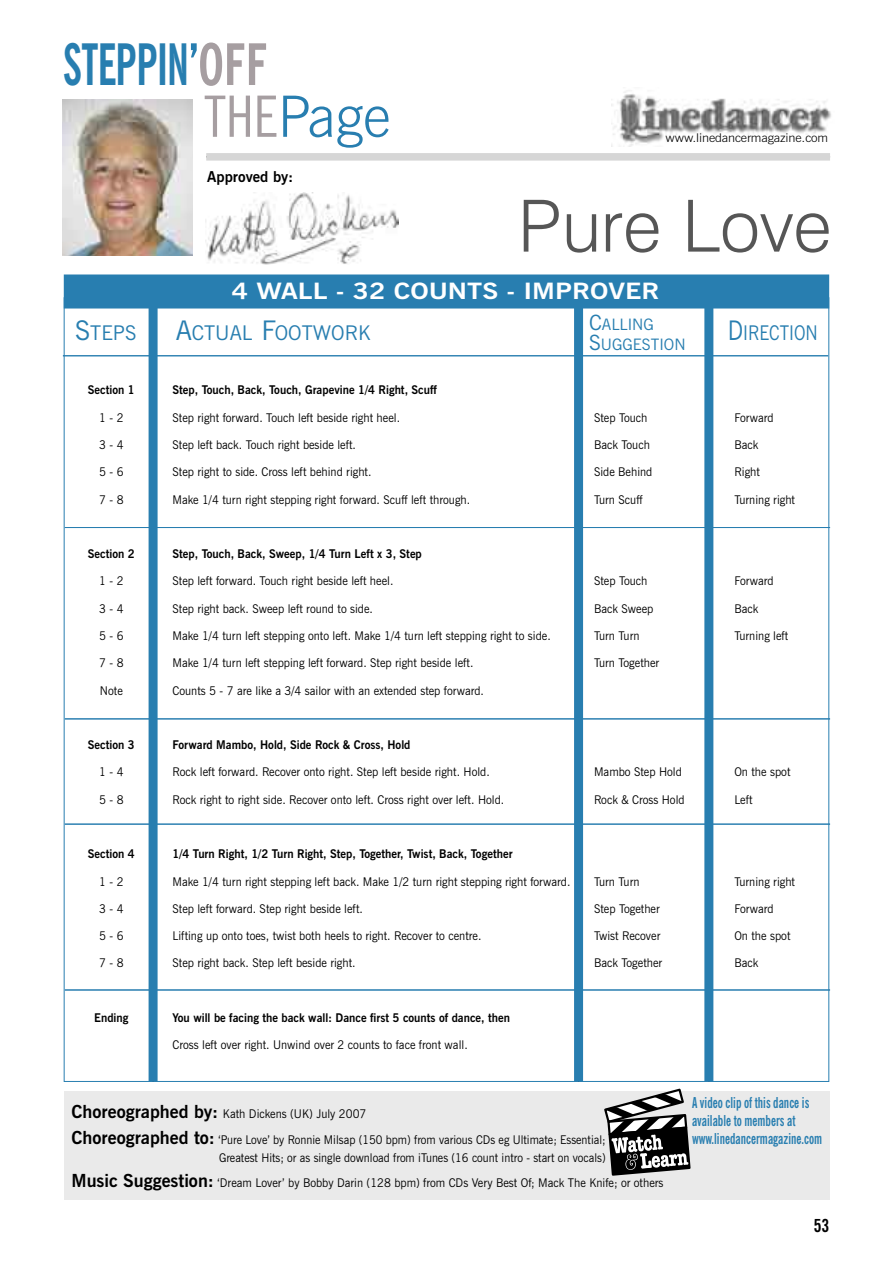
<style>
.page{position:relative;width:893px;height:1263px;background:#fff}
.page>*{position:absolute;margin:0;border:0;box-sizing:border-box;transform-origin:0 0}
.t1{font:300 72px "Swiss 721 BT";color:#565656}
.t2{font:700 condensed 57px/51.8px "News Gothic BT";letter-spacing:-.02em;color:#287eb0;scale:.76 1}
.t3{font:700 22.5px "News Gothic BT";color:#fff;scale:1.2 1}
.t4{font:20.25px "News Gothic BT";color:#287eb0}
.t5{font:20.25px "News Gothic BT";color:#287eb0;scale:.85 1}
.t6{font:700 condensed 18px "News Gothic BT";color:#000}
.t7{font:15.75px/19.5px "News Gothic BT";color:#287eb0}
.t8{font:700 condensed 15px/18px "News Gothic BT";color:#287eb0;scale:.81 1}
.t9{font:700 15px "News Gothic BT";color:#000}
.t10{font:12px/25.7px "News Gothic BT";color:#000;scale:.95 1}
.t11{font:700 12px "News Gothic BT";color:#000;scale:.95 1}
.t12{font:12px/25.7px "News Gothic BT";color:#000;scale:.93 1}
.t13{font:300 12px "News Gothic BT";letter-spacing:-.01em;color:#000;scale:1.08 1}
.s1{color:#a69ea1}
.s2{font-weight:400;color:#a69ea1}
.s3{font-weight:300;font-stretch:normal}
.s4{font-size:21px}
.s5{font-size:27px}
.s6{font-weight:700;font-size:18px}
</style>
<div class="page">
<div style="left:149px;top:288px;width:9px;height:794px;background:#287eb0"></div>
<div style="left:574px;top:297px;width:9px;height:785px;background:#287eb0"></div>
<div style="left:704px;top:291px;width:9px;height:791px;background:#287eb0"></div>
<div style="left:65px;top:275px;width:763px;height:33px;background:#287eb0"></div>
<div style="left:64px;top:274px;width:765px;height:34px;border:2px solid #287eb0"></div>
<div style="left:64px;top:1091px;width:765px;height:108px;background:#eaeaea"></div>
<div style="left:206px;top:153px;width:624px;height:8px;background:#d6d6d6"></div>
<img style="left:611px;top:90px;width:220px;height:57px">
<hr style="left:65px;top:527px;width:765px;height:1px;background:#287eb0">
<hr style="left:63px;top:355px;width:765px;height:1px;background:#287eb0">
<hr style="left:65px;top:718px;width:765px;height:1px;background:#287eb0">
<hr style="left:65px;top:824px;width:765px;height:1px;background:#287eb0">
<svg style="left:604px;top:1089px;width:87px;height:87px"></svg>
<img style="left:63px;top:100px;width:129px;height:155px">
<img style="left:206px;top:192px;width:192px;height:73px">
<hr style="left:65px;top:989px;width:765px;height:1px;background:#287eb0">
<h2 class="t2" style="left:204px;top:38px;width:247px;text-indent:-141px">STEPPIN’<span class="s1">OFF<br></span><span class="s2">THE</span><span class="s3">Page</span></h2>
<p class="t9" style="left:207px;top:168px;width:87px">Approved by:</p>
<p class="t13" style="left:666px;top:131px;width:152px">www.linedancermagazine.com</p>
<h1 class="t1" style="left:518px;top:182px;width:315px">Pure Love</h1>
<h3 class="t3" style="left:232px;top:277px;width:358px">4 WALL - 32 COUNTS - IMPROVER</h3>
<h3 class="t7" style="left:589px;top:315px;width:98px"><span class="s4">C</span>ALLING<br><span class="s4">S</span>UGGESTION</h3>
<h3 class="t4" style="left:75px;top:321px;width:63px"><span class="s5">S</span>TEPS</h3>
<h3 class="t4" style="left:176px;top:321px;width:196px"><span class="s5">A</span>CTUAL <span class="s5">F</span>OOTWORK</h3>
<h3 class="t5" style="left:728px;top:320px;width:107px"><span class="s5">D</span>IRECTION</h3>
<p class="t11" style="left:88px;top:383px;width:51px">Section 1</p>
<p class="t11" style="left:173px;top:383px;width:280px">Step, Touch, Back, Touch, Grapevine 1/4 Right, Scuff</p>
<p class="t10" style="left:99px;top:405px;width:27px">1 - 2</p>
<p class="t10" style="left:173px;top:405px;width:241px">Step right forward. Touch left beside right heel.</p>
<p class="t10" style="left:594px;top:405px;width:58px">Step Touch</p>
<p class="t10" style="left:734px;top:405px;width:43px">Forward</p>
<p class="t10" style="left:99px;top:432px;width:27px">3 - 4</p>
<p class="t10" style="left:173px;top:432px;width:195px">Step left back. Touch right beside left.</p>
<p class="t10" style="left:594px;top:432px;width:60px">Back Touch</p>
<p class="t10" style="left:734px;top:432px;width:27px">Back</p>
<p class="t10" style="left:99px;top:459px;width:27px">5 - 6</p>
<p class="t10" style="left:173px;top:459px;width:211px">Step right to side. Cross left behind right.</p>
<p class="t10" style="left:594px;top:459px;width:63px">Side Behind</p>
<p class="t10" style="left:734px;top:459px;width:28px">Right</p>
<p class="t10" style="left:99px;top:486px;width:27px">7 - 8</p>
<p class="t10" style="left:173px;top:486px;width:315px">Make 1/4 turn right stepping right forward. Scuff left through.</p>
<p class="t10" style="left:594px;top:486px;width:53px">Turn Scuff</p>
<p class="t10" style="left:734px;top:486px;width:65px">Turning right</p>
<p class="t11" style="left:88px;top:547px;width:51px">Section 2</p>
<p class="t11" style="left:173px;top:547px;width:264px">Step, Touch, Back, Sweep, 1/4 Turn Left x 3, Step</p>
<p class="t10" style="left:99px;top:568px;width:27px">1 - 2</p>
<p class="t10" style="left:173px;top:568px;width:234px">Step left forward. Touch right beside left heel.</p>
<p class="t10" style="left:594px;top:568px;width:58px">Step Touch</p>
<p class="t10" style="left:734px;top:568px;width:43px">Forward</p>
<p class="t10" style="left:99px;top:596px;width:27px">3 - 4</p>
<p class="t10" style="left:173px;top:596px;width:213px">Step right back. Sweep left round to side.</p>
<p class="t10" style="left:594px;top:596px;width:64px">Back Sweep</p>
<p class="t10" style="left:734px;top:596px;width:27px">Back</p>
<p class="t10" style="left:99px;top:623px;width:27px">5 - 6</p>
<p class="t10" style="left:173px;top:623px;width:400px">Make 1/4 turn left stepping onto left. Make 1/4 turn left stepping right to side.</p>
<p class="t10" style="left:594px;top:623px;width:49px">Turn Turn</p>
<p class="t10" style="left:734px;top:623px;width:58px">Turning left</p>
<p class="t10" style="left:99px;top:650px;width:27px">7 - 8</p>
<p class="t10" style="left:173px;top:650px;width:318px">Make 1/4 turn left stepping left forward. Step right beside left.</p>
<p class="t10" style="left:594px;top:650px;width:70px">Turn Together</p>
<p class="t10" style="left:100px;top:677px;width:26px">Note</p>
<p class="t10" style="left:173px;top:677px;width:329px">Counts 5 - 7 are like a 3/4 sailor with an extended step forward.</p>
<p class="t11" style="left:88px;top:738px;width:51px">Section 3</p>
<p class="t11" style="left:173px;top:738px;width:252px">Forward Mambo, Hold, Side Rock &amp; Cross, Hold</p>
<p class="t10" style="left:99px;top:759px;width:27px">1 - 4</p>
<p class="t10" style="left:173px;top:759px;width:336px">Rock left forward. Recover onto right. Step left beside right. Hold.</p>
<p class="t10" style="left:594px;top:759px;width:94px">Mambo Step Hold</p>
<p class="t10" style="left:734px;top:759px;width:61px">On the spot</p>
<p class="t10" style="left:99px;top:786px;width:27px">5 - 8</p>
<p class="t10" style="left:173px;top:786px;width:351px">Rock right to right side. Recover onto left. Cross right over left. Hold.</p>
<p class="t10" style="left:594px;top:786px;width:97px">Rock &amp; Cross Hold</p>
<p class="t10" style="left:734px;top:786px;width:21px">Left</p>
<p class="t11" style="left:88px;top:847px;width:51px">Section 4</p>
<p class="t11" style="left:173px;top:847px;width:359px">1/4 Turn Right, 1/2 Turn Right, Step, Together, Twist, Back, Together</p>
<p class="t10" style="left:99px;top:868px;width:27px">1 - 2</p>
<p class="t10" style="left:173px;top:868px;width:420px">Make 1/4 turn right stepping left back. Make 1/2 turn right stepping right forward.</p>
<p class="t10" style="left:594px;top:868px;width:49px">Turn Turn</p>
<p class="t10" style="left:734px;top:868px;width:65px">Turning right</p>
<p class="t10" style="left:99px;top:896px;width:27px">3 - 4</p>
<p class="t10" style="left:173px;top:896px;width:202px">Step left forward. Step right beside left.</p>
<p class="t10" style="left:594px;top:896px;width:71px">Step Together</p>
<p class="t10" style="left:734px;top:896px;width:43px">Forward</p>
<p class="t10" style="left:99px;top:923px;width:27px">5 - 6</p>
<p class="t10" style="left:173px;top:923px;width:327px">Lifting up onto toes, twist both heels to right. Recover to centre.</p>
<p class="t10" style="left:594px;top:923px;width:71px">Twist Recover</p>
<p class="t10" style="left:734px;top:923px;width:61px">On the spot</p>
<p class="t10" style="left:99px;top:950px;width:27px">7 - 8</p>
<p class="t10" style="left:173px;top:950px;width:194px">Step right back. Step left beside right.</p>
<p class="t10" style="left:594px;top:950px;width:73px">Back Together</p>
<p class="t10" style="left:734px;top:950px;width:27px">Back</p>
<p class="t11" style="left:94px;top:1010px;width:38px">Ending</p>
<p class="t11" style="left:173px;top:1010px;width:357px">You will be facing the back wall: Dance first 5 counts of dance, then</p>
<p class="t10" style="left:173px;top:1032px;width:312px">Cross left over right. Unwind over 2 counts to face front wall.</p>
<p class="t10" style="left:71px;top:1101px;width:564px"><span class="s6">Choreographed by:</span> Kath Dickens (UK) July 2007<br><span class="s6">Choreographed to:</span> ‘Pure Love’ by Ronnie Milsap (150 bpm) from various CDs eg Ultimate; Essential;</p>
<p class="t12" style="left:71px;top:1144px;width:638px;text-indent:148px">Greatest Hits; or as single download from iTunes (16 count intro - start on vocals)<br><span class="s6">Music Suggestion:</span> ‘Dream Lover’ by Bobby Darin (128 bpm) from CDs Very Best Of; Mack The Knife; or others</p>
<p class="t8" style="left:692px;top:1093px;width:162px">A video clip of this dance is available to members at www.linedancermagazine.com</p>
<h3 class="t6" style="left:814px;top:1215px;width:17px">53</h3>
</div>
